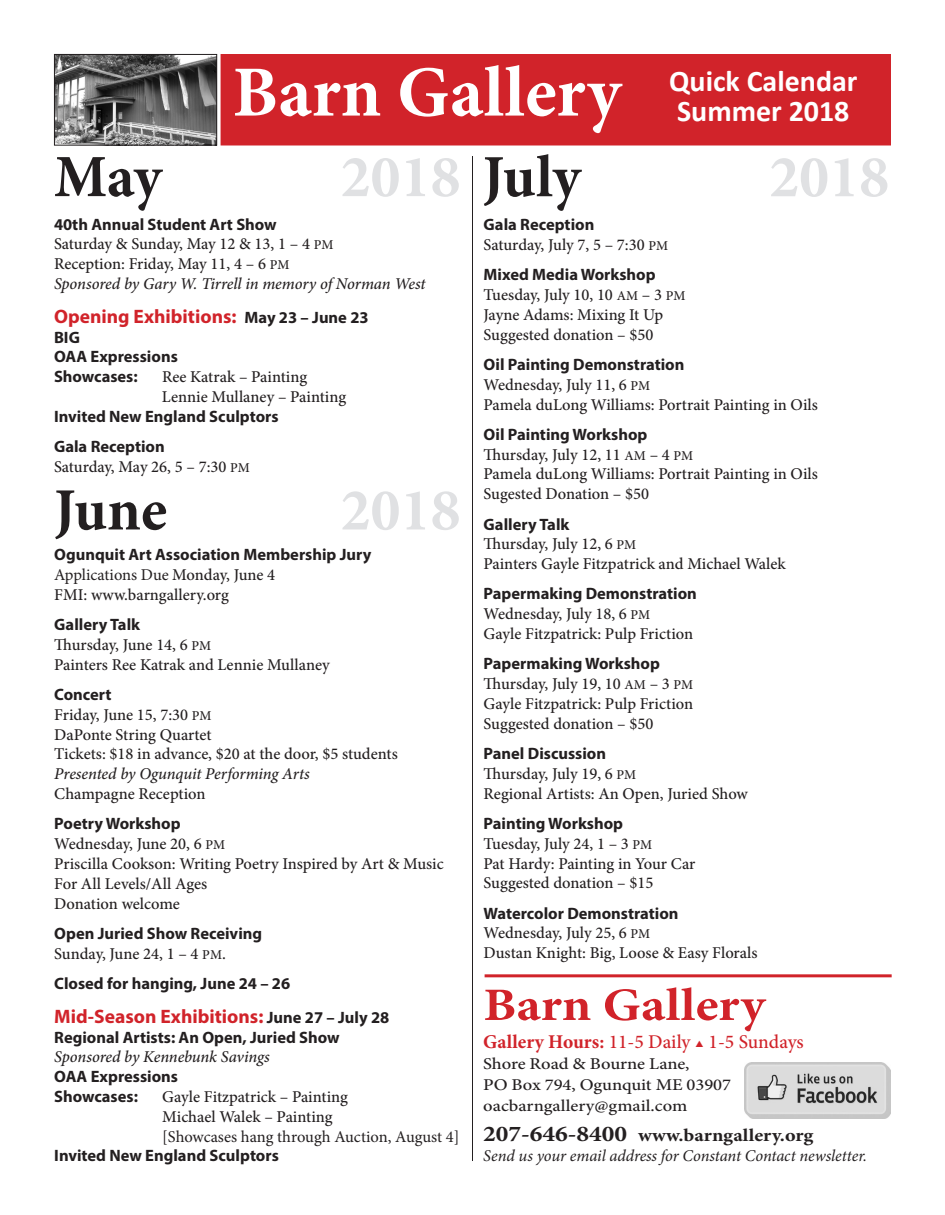
<style>
.page{position:relative;width:945px;height:1215px;background:#fff}
.page>*{position:absolute;margin:0;border:0;box-sizing:border-box;transform-origin:0 0}
.t1{font:700 72px "Minion Pro";letter-spacing:.005em;color:#fff}
.t2{font:700 60px "Minion Pro";color:#e0e1e3}
.t3{font:700 60px "Minion Pro";letter-spacing:-.01em;color:#231f20}
.t4{font:700 46.5px "Minion Pro";letter-spacing:.005em;color:#d1232a;scale:1.12 1}
.t5{font:700 30px "Calibri";color:#fff}
.t6{font:700 19.5px "Myriad Pro";color:#d1232a}
.t7{font:500 19.5px "Minion Pro";color:#d1232a}
.t8{font:700 18px "Minion Pro";letter-spacing:.005em;color:#231f20;scale:1.12 1}
.t9{font:500 16.5px "Minion Pro";color:#231f20}
.t10{font:700 16.5px "Myriad Pro";color:#231f20}
.t11{font:italic 500 16.5px "Minion Pro";letter-spacing:-.01em;color:#231f20}
.t12{font:500 16.5px "Minion Pro";color:#231f20;scale:1.12 1}
.t13{font:16.5px "Minion Pro";letter-spacing:-.005em;color:#231f20}
.t14{font:italic 16.5px "Minion Pro";letter-spacing:-.005em;color:#231f20}
.s1{color:#231f20}
.s2{font-size:13.5px}
.s3{font-size:16.5px;color:#231f20}
.s4{font-weight:500}
.s5{font-weight:700}
.s6{font-size:22.5px}
</style>
<div class="page">
<img style="left:56px;top:56px;width:159px;height:88px">
<div style="left:221px;top:54px;width:670px;height:92px;background:#d1232a;border:2px solid #d1232a"></div>
<div style="left:54px;top:54px;width:163px;height:92px;border:1px solid #231f20"></div>
<hr style="left:472px;top:156px;width:1px;height:1005px;background:#231f20">
<hr style="left:485px;top:974px;width:407px;height:3px;background:#d1232a">
<img style="left:744px;top:1062px;width:147px;height:56px">
<p class="t1" style="left:233px;top:42px;width:390px">Barn Gallery</p>
<p class="t5" style="left:669px;top:62px;width:190px">Quick Calendar</p>
<p class="t5" style="left:677px;top:92px;width:174px">Summer 2018</p>
<p class="t3" style="left:54px;top:135px;width:109px">May</p>
<p class="t2" style="left:340px;top:135px;width:242px">2018 <span class="s1">July</span></p>
<p class="t2" style="left:769px;top:135px;width:121px">2018</p>
<p class="t10" style="left:54px;top:213px;width:224px">40th Annual Student Art Show</p>
<p class="t9" style="left:54px;top:233px;width:281px">Saturday &amp; Sunday, May 12 &amp; 13, 1 – 4 <span class="s2">PM</span></p>
<p class="t9" style="left:54px;top:253px;width:237px">Reception: Friday, May 11, 4 – 6 <span class="s2">PM</span></p>
<p class="t11" style="left:54px;top:272px;width:373px">Sponsored by Gary W. Tirrell in memory of Norman West</p>
<p class="t6" style="left:54px;top:304px;width:316px">Opening Exhibitions: <span class="s3">May 23 – June 23</span></p>
<p class="t10" style="left:54px;top:326px;width:27px">BIG</p>
<p class="t10" style="left:54px;top:346px;width:125px">OAA Expressions</p>
<p class="t10" style="left:54px;top:366px;width:85px">Showcases:</p>
<p class="t9" style="left:162px;top:366px;width:147px">Ree Katrak – Painting</p>
<p class="t9" style="left:162px;top:386px;width:186px">Lennie Mullaney – Painting</p>
<p class="t10" style="left:54px;top:406px;width:226px">Invited New England Sculptors</p>
<p class="t10" style="left:54px;top:436px;width:112px">Gala Reception</p>
<p class="t9" style="left:54px;top:456px;width:197px">Saturday, May 26, 5 – 7:30 <span class="s2">PM</span></p>
<p class="t3" style="left:54px;top:468px;width:115px">June</p>
<p class="t2" style="left:340px;top:468px;width:121px">2018</p>
<p class="t10" style="left:54px;top:544px;width:319px">Ogunquit Art Association Membership Jury</p>
<p class="t13" style="left:54px;top:564px;width:222px">Applications Due <span class="s4">Monday, June 4</span></p>
<p class="t9" style="left:54px;top:583px;width:176px">FMI: www.barngallery.org</p>
<p class="t10" style="left:54px;top:614px;width:87px">Gallery Talk</p>
<p class="t9" style="left:54px;top:634px;width:158px">Thursday, June 14, 6 <span class="s2">PM</span></p>
<p class="t9" style="left:54px;top:653px;width:277px">Painters Ree Katrak and Lennie Mullaney</p>
<p class="t10" style="left:54px;top:684px;width:59px">Concert</p>
<p class="t9" style="left:54px;top:703px;width:159px">Friday, June 15, 7:30 <span class="s2">PM</span></p>
<p class="t9" style="left:54px;top:723px;width:159px">DaPonte String Quartet</p>
<p class="t9" style="left:54px;top:743px;width:345px">Tickets: $18 in advance, $20 at the door, $5 students</p>
<p class="t11" style="left:54px;top:763px;width:257px">Presented by Ogunquit Performing Arts</p>
<p class="t9" style="left:54px;top:783px;width:153px">Champagne Reception</p>
<p class="t10" style="left:54px;top:813px;width:128px">Poetry Workshop</p>
<p class="t9" style="left:54px;top:833px;width:172px">Wednesday, June 20, 6 <span class="s2">PM</span></p>
<p class="t9" style="left:54px;top:853px;width:391px">Priscilla Cookson: Writing Poetry Inspired by Art &amp; Music</p>
<p class="t9" style="left:54px;top:872px;width:154px">For All Levels/All Ages</p>
<p class="t9" style="left:54px;top:892px;width:127px">Donation welcome</p>
<p class="t10" style="left:54px;top:923px;width:209px">Open Juried Show Receiving</p>
<p class="t9" style="left:54px;top:942px;width:173px">Sunday, June 24, 1 – 4 <span class="s2">PM</span>.</p>
<p class="t10" style="left:54px;top:973px;width:237px">Closed for hanging, June 24 – 26</p>
<p class="t6" style="left:54px;top:1004px;width:337px">Mid-Season Exhibitions: <span class="s3">June 27 – July 28</span></p>
<p class="t10" style="left:54px;top:1026px;width:287px">Regional Artists: An Open, Juried Show</p>
<p class="t11" style="left:54px;top:1046px;width:217px">Sponsored by Kennebunk Savings</p>
<p class="t10" style="left:54px;top:1066px;width:125px">OAA Expressions</p>
<p class="t10" style="left:54px;top:1086px;width:85px">Showcases:</p>
<p class="t9" style="left:162px;top:1086px;width:187px">Gayle Fitzpatrick – Painting</p>
<p class="t9" style="left:162px;top:1105px;width:172px">Michael Walek – Painting</p>
<p class="t13" style="left:162px;top:1125px;width:299px">[Showcases hang through Auction, August 4]</p>
<p class="t10" style="left:54px;top:1145px;width:226px">Invited New England Sculptors</p>
<p class="t10" style="left:484px;top:214px;width:112px">Gala Reception</p>
<p class="t9" style="left:484px;top:234px;width:186px">Saturday, July 7, 5 – 7:30 <span class="s2">PM</span></p>
<p class="t10" style="left:484px;top:264px;width:174px">Mixed Media Workshop</p>
<p class="t9" style="left:484px;top:284px;width:203px">Tuesday, July 10, 10 <span class="s2">AM</span> – 3 <span class="s2">PM</span></p>
<p class="t9" style="left:484px;top:303px;width:181px">Jayne Adams: Mixing It Up</p>
<p class="t9" style="left:484px;top:323px;width:171px">Suggested donation – $50</p>
<p class="t10" style="left:484px;top:354px;width:202px">Oil Painting Demonstration</p>
<p class="t9" style="left:484px;top:373px;width:168px">Wednesday, July 11, 6 <span class="s2">PM</span></p>
<p class="t9" style="left:484px;top:393px;width:336px">Pamela duLong Williams: Portrait Painting in Oils</p>
<p class="t10" style="left:484px;top:424px;width:165px">Oil Painting Workshop</p>
<p class="t9" style="left:484px;top:443px;width:211px">Thursday, July 12, 11 <span class="s2">AM</span> – 4 <span class="s2">PM</span></p>
<p class="t9" style="left:484px;top:463px;width:336px">Pamela duLong Williams: Portrait Painting in Oils</p>
<p class="t9" style="left:484px;top:483px;width:167px">Sugested Donation – $50</p>
<p class="t10" style="left:484px;top:513px;width:87px">Gallery Talk</p>
<p class="t9" style="left:484px;top:533px;width:154px">Thursday, July 12, 6 <span class="s2">PM</span></p>
<p class="t9" style="left:484px;top:553px;width:304px">Painters Gayle Fitzpatrick and Michael Walek</p>
<p class="t10" style="left:484px;top:583px;width:215px">Papermaking Demonstration</p>
<p class="t9" style="left:484px;top:603px;width:168px">Wednesday, July 18, 6 <span class="s2">PM</span></p>
<p class="t9" style="left:484px;top:623px;width:211px">Gayle Fitzpatrick: Pulp Friction</p>
<p class="t10" style="left:484px;top:653px;width:178px">Papermaking Workshop</p>
<p class="t9" style="left:484px;top:673px;width:211px">Thursday, July 19, 10 <span class="s2">AM</span> – 3 <span class="s2">PM</span></p>
<p class="t9" style="left:484px;top:693px;width:211px">Gayle Fitzpatrick: Pulp Friction</p>
<p class="t9" style="left:484px;top:712px;width:171px">Suggested donation – $50</p>
<p class="t10" style="left:484px;top:743px;width:124px">Panel Discussion</p>
<p class="t9" style="left:484px;top:762px;width:154px">Thursday, July 19, 6 <span class="s2">PM</span></p>
<p class="t9" style="left:484px;top:782px;width:266px">Regional Artists: An Open, Juried Show</p>
<p class="t10" style="left:484px;top:813px;width:141px">Painting Workshop</p>
<p class="t9" style="left:484px;top:832px;width:170px">Tuesday, July 24, 1 – 3 <span class="s2">PM</span></p>
<p class="t9" style="left:484px;top:852px;width:213px">Pat Hardy: Painting in Your Car</p>
<p class="t9" style="left:484px;top:872px;width:171px">Suggested donation – $15</p>
<p class="t10" style="left:484px;top:902px;width:197px">Watercolor Demonstration</p>
<p class="t9" style="left:484px;top:922px;width:168px">Wednesday, July 25, 6 <span class="s2">PM</span></p>
<p class="t9" style="left:484px;top:942px;width:275px">Dustan Knight: Big, Loose &amp; Easy Florals</p>
<p class="t4" style="left:483px;top:972px;width:253px">Barn Gallery</p>
<p class="t7" style="left:483px;top:1029px;width:322px"><span class="s5">Gallery Hours:</span> 11-5 Daily ▲ 1-5 Sundays</p>
<p class="t12" style="left:483px;top:1053px;width:186px">Shore Road &amp; Bourne Lane,</p>
<p class="t12" style="left:483px;top:1074px;width:223px">PO Box 794, Ogunquit ME 03907</p>
<p class="t12" style="left:483px;top:1095px;width:184px">oacbarngallery@gmail.com</p>
<p class="t8" style="left:483px;top:1123px;width:296px"><span class="s6">207-646-8400</span> www.barngallery.org</p>
<p class="t14" style="left:483px;top:1145px;width:385px">Send us your email address for Constant Contact newsletter.</p>
</div>
